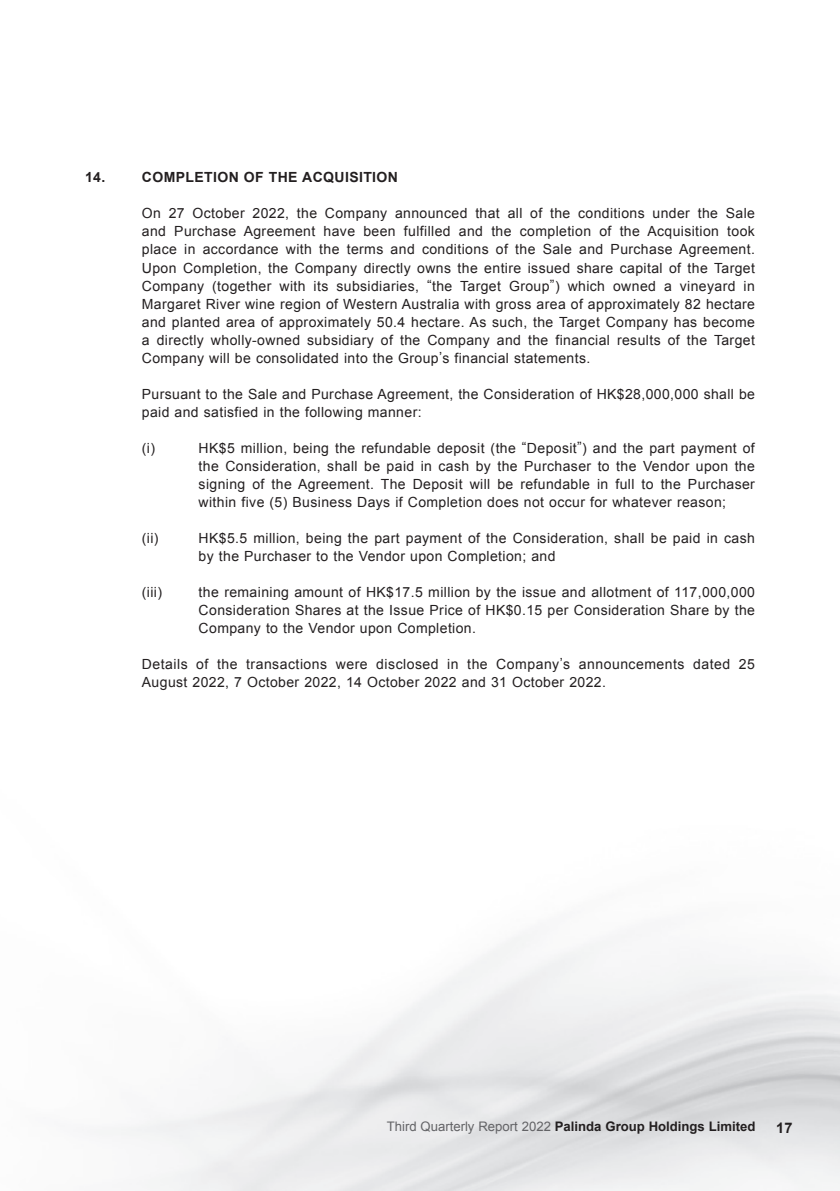
<style>
.page{position:relative;width:840px;height:1191px;background:#fff}
.page>*{position:absolute;margin:0;border:0;box-sizing:border-box;transform-origin:0 0}
.t1{font:700 14.6px "Arial";color:#231f20}
.Notes{font:14px/18px "Arial";letter-spacing:.03em;color:#231f20;text-align:justify}
.Notes_HD1{font:700 14px "Arial";letter-spacing:.03em;color:#231f20}
.t2{font:700 13.2px "Arial";color:#231f20}
.s1{font-weight:400;color:#636366}
</style>
<div class="page">
<p class="Notes_HD1" style="left:85px;top:168px;width:22px">14.</p>
<p class="Notes_HD1" style="left:142px;top:168px;width:257px">COMPLETION OF THE ACQUISITION</p>
<p class="Notes" style="left:142px;top:205px;width:614px">On 27 October 2022, the Company announced that all of the conditions under the Sale and Purchase Agreement have been fulfilled and the completion of the Acquisition took place in accordance with the terms and conditions of the Sale and Purchase Agreement.<br>Upon Completion, the Company directly owns the entire issued share capital of the Target Company (together with its subsidiaries, “the Target Group”) which owned a vineyard in Margaret River wine region of Western Australia with gross area of approximately 82 hectare and planted area of approximately 50.4 hectare. As such, the Target Company has become a directly wholly-owned subsidiary of the Company and the financial results of the Target Company will be consolidated into the Group’s financial statements.</p>
<p class="Notes" style="left:142px;top:385px;width:614px">Pursuant to the Sale and Purchase Agreement, the Consideration of HK$28,000,000 shall be paid and satisfied in the following manner:</p>
<p class="Notes" style="left:142px;top:439px;width:15px">(i)</p>
<p class="Notes" style="left:198px;top:439px;width:557px">HK$5 million, being the refundable deposit (the “Deposit”) and the part payment of the Consideration, shall be paid in cash by the Purchaser to the Vendor upon the signing of the Agreement. The Deposit will be refundable in full to the Purchaser within five (5) Business Days if Completion does not occur for whatever reason;</p>
<p class="Notes" style="left:142px;top:529px;width:18px">(ii)</p>
<p class="Notes" style="left:198px;top:529px;width:557px">HK$5.5 million, being the part payment of the Consideration, shall be paid in cash by the Purchaser to the Vendor upon Completion; and</p>
<p class="Notes" style="left:142px;top:583px;width:22px">(iii)</p>
<p class="Notes" style="left:198px;top:583px;width:557px">the remaining amount of HK$17.5 million by the issue and allotment of 117,000,000<br>Consideration Shares at the Issue Price of HK$0.15 per Consideration Share by the Company to the Vendor upon Completion.</p>
<p class="Notes" style="left:142px;top:655px;width:614px">Details of the transactions were disclosed in the Company’s announcements dated 25<br>August 2022, 7 October 2022, 14 October 2022 and 31 October 2022.</p>
<p class="t2" style="left:386px;top:1118px;width:370px"><span class="s1">Third Quarterly Report 2022</span> Palinda Group Holdings Limited</p>
<p class="t1" style="left:775px;top:1117px;width:18px">17</p>
</div>
